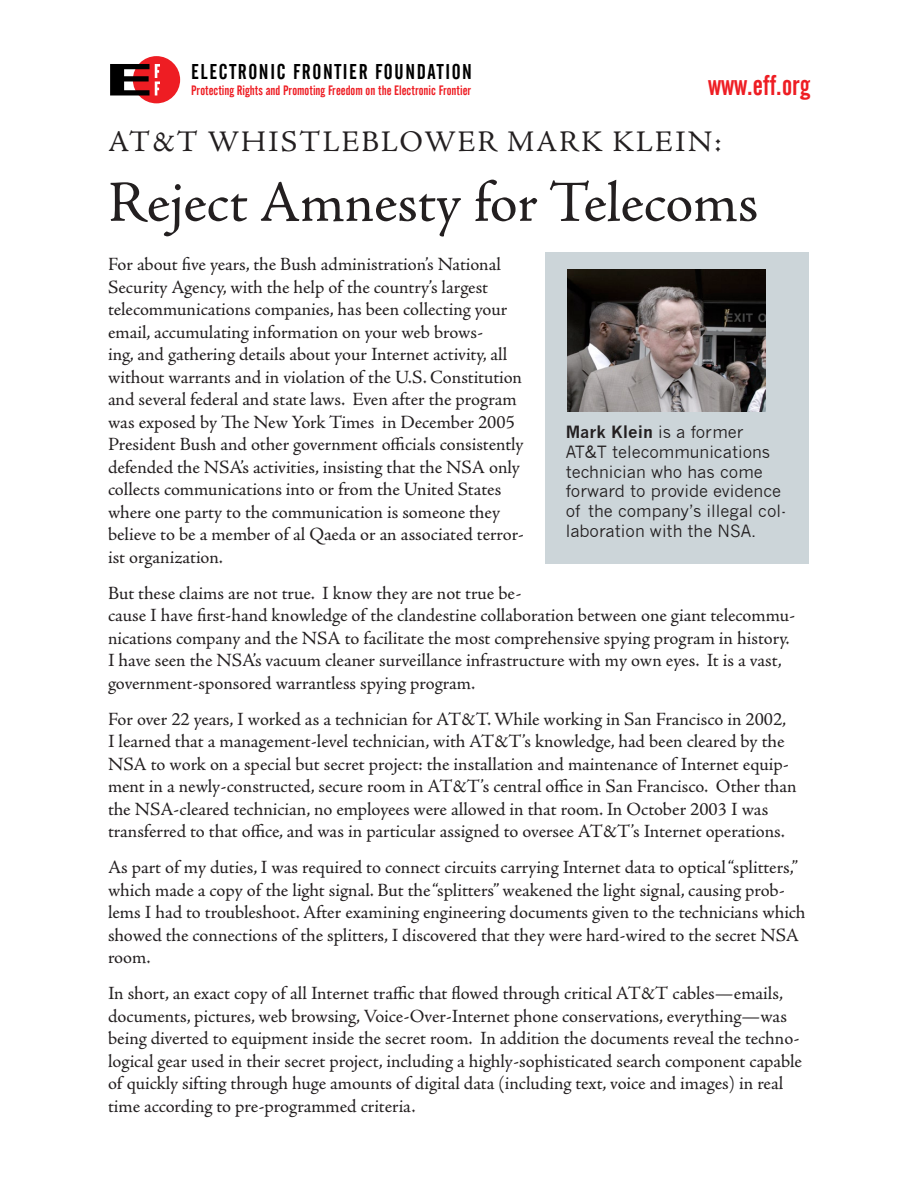
<style>
.page{position:relative;width:918px;height:1188px;background:#fff}
.page>*{position:absolute;margin:0;border:0;box-sizing:border-box;transform-origin:0 0}
.t1{font:58.5px "Adobe Jenson Pro";color:#231f20}
.t2{font:30px "Adobe Jenson Pro";letter-spacing:.065em;color:#231f20}
.t3{font:28.5px "Alternate Gothic No 2 BT";color:#ee1d23}
.t4{font:21.3px "Alternate Gothic No 2 BT";letter-spacing:.08em;color:#000}
.body1{font:18.75px/22.5px "Adobe Jenson Pro";letter-spacing:-.005em;color:#231f20}
.t5{font:16.5px/19.8px "News Gothic";color:#231f20}
.t6{font:13.5px "Alternate Gothic No 2 BT";color:#ee1d23}
.s1{font-weight:700}
</style>
<div class="page">
<div style="left:545px;top:252px;width:263px;height:312px;background:#ccd5d9"></div>
<svg style="left:110px;top:56px;width:71px;height:48px"></svg>
<img style="left:567px;top:269px;width:199px;height:143px">
<p class="t4" style="left:191px;top:60px;width:282px">Electronic Frontier Foundation</p>
<p class="t6" style="left:191px;top:82px;width:282px">Protecting Rights and Promoting Freedom on the Electronic Frontier</p>
<p class="t3" style="left:708px;top:69px;width:103px">www.eff.org</p>
<p class="t2" style="left:108px;top:124px;width:615px">AT&amp;T Whistleblower Mark Klein:</p>
<p class="t1" style="left:108px;top:169px;width:652px">Reject Amnesty for Telecoms</p>
<p class="body1" style="left:108px;top:254px;width:418px">For about five years, the Bush administration’s National Security Agency, with the help of the country’s largest telecommunications companies, has been collecting your email, accumulating information on your web brows-<br>ing, and gathering details about your Internet activity, all without warrants and in violation of the U.S. Constitution and several federal and state laws. Even after the program was exposed by The New York Times in December 2005<br>President Bush and other government officials consistently defended the NSA’s activities, insisting that the NSA only collects communications into or from the United States where one party to the communication is someone they believe to be a member of al Qaeda or an associated terror&shy;ist organization.</p>
<p class="body1" style="left:108px;top:582px;width:689px">But these claims are not true. I know they are not true be-<br>cause I have first-hand knowledge of the clandestine collaboration between one giant telecommu&shy;nications company and the NSA to facilitate the most comprehensive spying program in history.<br>I have seen the NSA’s vacuum cleaner surveillance infrastructure with my own eyes. It is a vast, government-sponsored warrantless spying program.</p>
<p class="body1" style="left:108px;top:708px;width:690px">For over 22 years, I worked as a technician for AT&amp;T. While working in San Francisco in 2002, I learned that a management-level technician, with AT&amp;T’s knowledge, had been cleared by the NSA to work on a special but secret project: the installation and maintenance of Internet equip&shy;ment in a newly-constructed, secure room in AT&amp;T’s central office in San Francisco. Other than the NSA-cleared technician, no employees were allowed in that room. In October 2003 I was transferred to that office, and was in particular assigned to oversee AT&amp;T’s Internet operations.</p>
<p class="body1" style="left:108px;top:857px;width:699px">As part of my duties, I was required to connect circuits carrying Internet data to optical “splitters,” which made a copy of the light signal. But the “splitters” weakened the light signal, causing prob&shy;lems I had to troubleshoot. After examining engineering documents given to the technicians which showed the connections of the splitters, I discovered that they were hard-wired to the secret NSA room.</p>
<p class="body1" style="left:108px;top:983px;width:695px">In short, an exact copy of all Internet traffic that flowed through critical AT&amp;T cables—emails, documents, pictures, web browsing, Voice-Over-Internet phone conservations, everything—was being diverted to equipment inside the secret room. In addition the documents reveal the techno&shy;logical gear used in their secret project, including a highly-sophisticated search component capable of quickly sifting through huge amounts of digital data (including text, voice and images) in real time according to pre-programmed criteria.</p>
<p class="t5" style="left:566px;top:422px;width:222px"><span class="s1">Mark Klein</span> is a former<br>AT&amp;T telecommunications technician who has come forward to provide evidence of the company’s illegal col&shy;laboration with the NSA.</p>
</div>
